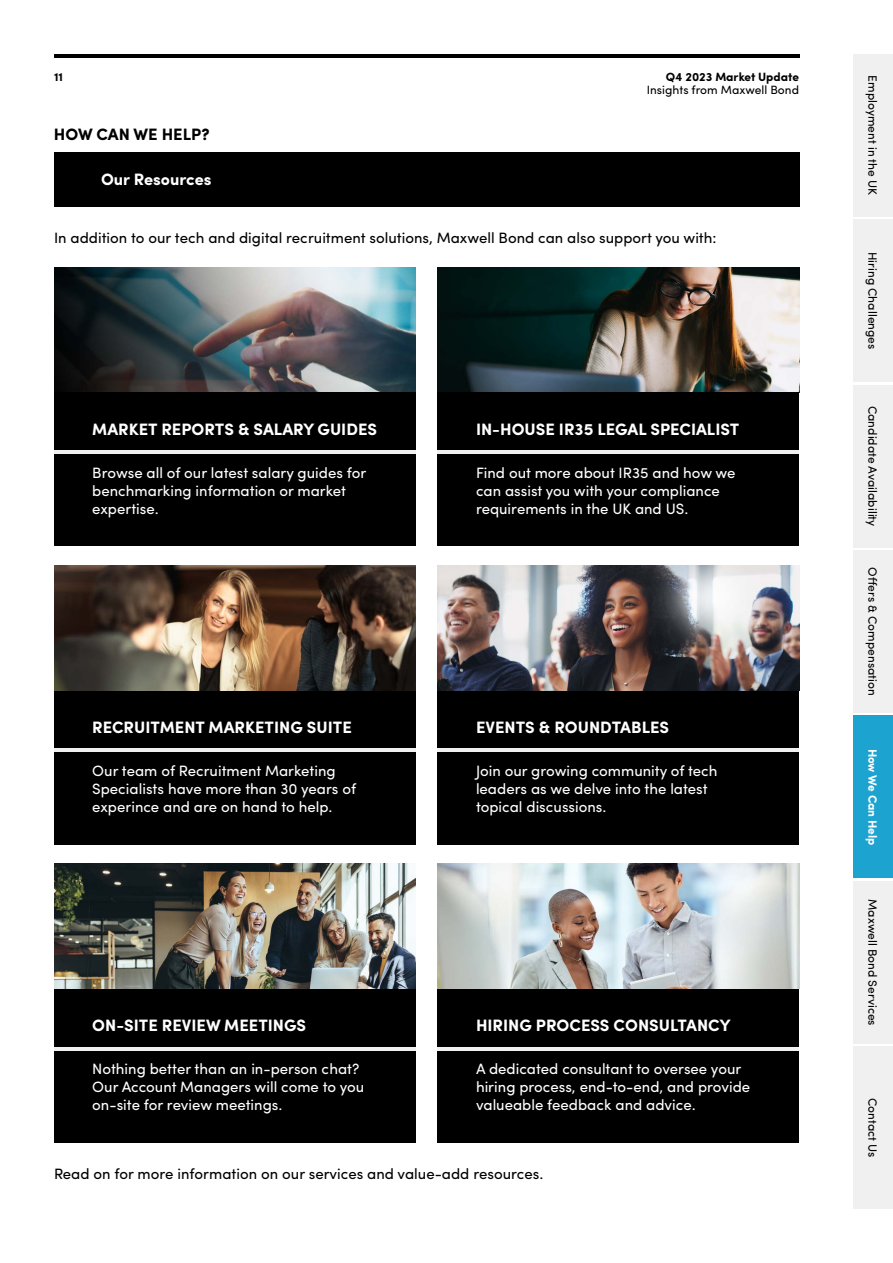
<style>
.page{position:relative;width:893px;height:1263px;background:#fff}
.page>*{position:absolute;margin:0;border:0;box-sizing:border-box;transform-origin:0 0}
.t1{font:700 16.5px "Sofia Pro";color:#fff}
.t2{font:700 16.5px "Sofia Pro";color:#000}
.t3{font:15px/18px "Sofia Pro";color:#fff}
.t4{font:15px "Sofia Pro";color:#000}
.t5{font:12px "Sofia Pro";color:#000}
.t6{font:700 12px "Sofia Pro";color:#000}
.t7{font:700 12px "Sofia Pro";letter-spacing:-.005em;color:#fff}
</style>
<div class="page">
<hr style="left:54px;top:54px;width:745px;height:3px;background:#000">
<div style="left:853px;top:54px;width:40px;height:162px;background:#f0f0f0"></div>
<div style="left:853px;top:219px;width:40px;height:163px;background:#f0f0f0"></div>
<div style="left:853px;top:385px;width:40px;height:162px;background:#f0f0f0"></div>
<div style="left:853px;top:550px;width:40px;height:163px;background:#f0f0f0"></div>
<div style="left:853px;top:716px;width:40px;height:162px;background:#1ca3d0"></div>
<div style="left:853px;top:881px;width:40px;height:162px;background:#f0f0f0"></div>
<div style="left:853px;top:1047px;width:40px;height:162px;background:#f0f0f0"></div>
<div style="left:54px;top:152px;width:745px;height:54px;background:#000"></div>
<img style="left:54px;top:268px;width:361px;height:124px">
<div style="left:54px;top:392px;width:361px;height:154px;background:#000"></div>
<hr style="left:54px;top:450px;width:361px;height:3px;background:#f0f0f0">
<img style="left:54px;top:566px;width:361px;height:124px">
<div style="left:54px;top:690px;width:361px;height:154px;background:#000"></div>
<hr style="left:54px;top:748px;width:361px;height:3px;background:#f0f0f0">
<div style="left:54px;top:988px;width:361px;height:154px;background:#000"></div>
<hr style="left:54px;top:1047px;width:361px;height:4px;background:#f0f0f0">
<img style="left:54px;top:864px;width:361px;height:124px">
<img style="left:438px;top:268px;width:361px;height:124px">
<div style="left:438px;top:392px;width:361px;height:154px;background:#000"></div>
<hr style="left:438px;top:450px;width:361px;height:3px;background:#f0f0f0">
<img style="left:438px;top:566px;width:361px;height:124px">
<div style="left:438px;top:690px;width:361px;height:154px;background:#000"></div>
<hr style="left:438px;top:748px;width:361px;height:3px;background:#f0f0f0">
<div style="left:438px;top:988px;width:361px;height:154px;background:#000"></div>
<hr style="left:438px;top:1047px;width:361px;height:4px;background:#f0f0f0">
<img style="left:438px;top:864px;width:361px;height:124px">
<p class="t6" style="left:54px;top:68px;width:11px">11</p>
<p class="t6" style="left:666px;top:68px;width:135px">Q4 2023 Market Update</p>
<p class="t5" style="left:647px;top:81px;width:154px">Insights from Maxwell Bond</p>
<p class="t2" style="left:54px;top:122px;width:157px">HOW CAN WE HELP?</p>
<p class="t1" style="left:101px;top:167px;width:112px">Our Resources</p>
<p class="t4" style="left:54px;top:226px;width:664px">In addition to our tech and digital recruitment solutions, Maxwell Bond can also support you with:</p>
<p class="t1" style="left:92px;top:417px;width:286px">MARKET REPORTS &amp; SALARY GUIDES</p>
<p class="t3" style="left:92px;top:462px;width:276px">Browse all of our latest salary guides for benchmarking information or market expertise.</p>
<p class="t1" style="left:92px;top:715px;width:261px">RECRUITMENT MARKETING SUITE</p>
<p class="t3" style="left:92px;top:761px;width:265px">Our team of Recruitment Marketing<br>Specialists have more than 30 years of experince and are on hand to help.</p>
<p class="t1" style="left:92px;top:1013px;width:215px">ON-SITE REVIEW MEETINGS</p>
<p class="t3" style="left:92px;top:1058px;width:273px">Nothing better than an in-person chat?<br>Our Account Managers will come to you on-site for review meetings.</p>
<p class="t1" style="left:476px;top:417px;width:265px">IN-HOUSE IR35 LEGAL SPECIALIST</p>
<p class="t3" style="left:476px;top:462px;width:261px">Find out more about IR35 and how we can assist you with your compliance requirements in the UK and US.</p>
<p class="t1" style="left:476px;top:715px;width:195px">EVENTS &amp; ROUNDTABLES</p>
<p class="t3" style="left:476px;top:761px;width:243px">Join our growing community of tech leaders as we delve into the latest topical discussions.</p>
<p class="t1" style="left:476px;top:1013px;width:256px">HIRING PROCESS CONSULTANCY</p>
<p class="t3" style="left:476px;top:1058px;width:276px">A dedicated consultant to oversee your hiring process, end-to-end, and provide valueable feedback and advice.</p>
<p class="t4" style="left:54px;top:1162px;width:491px">Read on for more information on our services and value-add resources.</p>
<p class="t5" style="left:881px;top:75px;width:121px;rotate:90deg">Employment in the UK</p>
<p class="t5" style="left:881px;top:252px;width:99px;rotate:90deg">Hiring Challenges</p>
<p class="t5" style="left:881px;top:406px;width:122px;rotate:90deg">Candidate Availability</p>
<p class="t5" style="left:881px;top:567px;width:130px;rotate:90deg">Offers &amp; Compensation</p>
<p class="t7" style="left:882px;top:748px;width:98px;rotate:90deg">How We Can Help</p>
<p class="t5" style="left:881px;top:899px;width:128px;rotate:90deg">Maxwell Bond Services</p>
<p class="t5" style="left:881px;top:1098px;width:61px;rotate:90deg">Contact Us</p>
</div>
